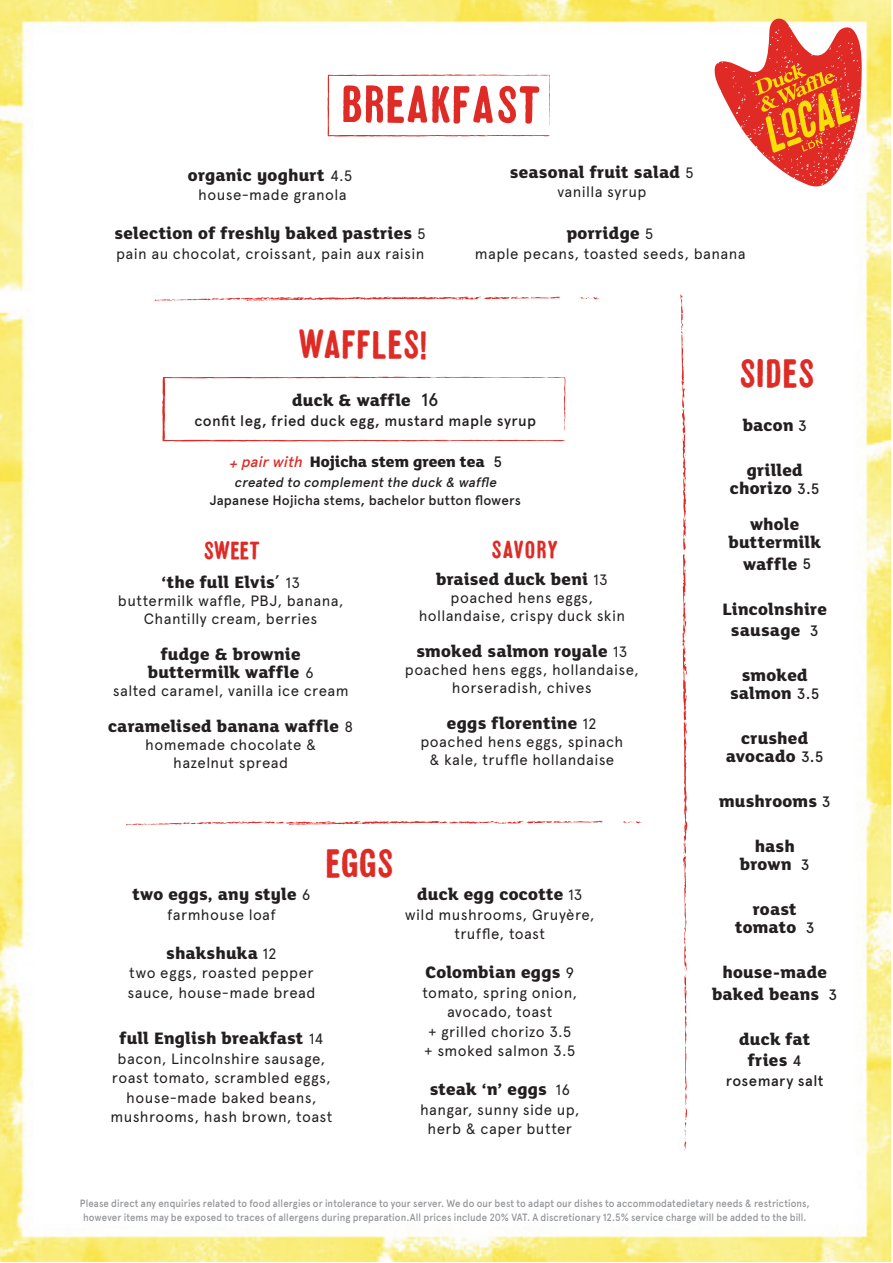
<style>
.page{position:relative;width:893px;height:1263px;background:#fff}
.page>*{position:absolute;margin:0;border:0;box-sizing:border-box;transform-origin:0 0}
.t1{font:63px "Gruen Lemonograf";color:#de2b26}
.t2{font:48px "Gruen Lemonograf";color:#de2b26}
.t3{font:30px "Gruen Lemonograf";color:#de2b26}
.t4{font:800 18px/18px "FS Lola";letter-spacing:.01em;color:#231f20;text-align:center}
.t5{font:800 16.5px "FS Lola";letter-spacing:-.005em;color:#231f20}
.t6{font:15px/19.5px "Apercu";letter-spacing:.025em;color:#231f20;text-align:center}
.t7{font:500 15px "Apercu";letter-spacing:.025em;color:#231f20}
.t8{font:500 13.5px "Apercu";letter-spacing:.01em;color:#231f20}
.t9{font:italic 500 13.5px "Apercu";color:#231f20}
.t10{font:500 10.5px/13.5px "Apercu";letter-spacing:.01em;color:#939598;text-align:center;scale:.92 1}
.s1{font-family:"Apercu";font-weight:400;font-size:15px}
.s2{font-family:"Apercu";font-weight:500}
.s3{font-family:"Apercu";font-weight:500;font-style:italic;font-size:15px;color:#de2b26}
.s4{font-family:"Apercu";font-weight:500;font-size:15px}
.s5{font-family:"Apercu";font-weight:400}
</style>
<div class="page">
<img style="left:0;top:0;width:890px;height:1261px">
<svg style="left:714px;top:16px;width:148px;height:170px"></svg>
<svg style="left:327px;top:74px;width:224px;height:63px"></svg>
<svg style="left:162px;top:377px;width:405px;height:64px"></svg>
<svg style="left:680px;top:294px;width:8px;height:857px"></svg>
<svg style="left:580px;top:297px;width:20px;height:3px"></svg>
<svg style="left:154px;top:296px;width:407px;height:5px"></svg>
<svg style="left:623px;top:821px;width:19px;height:3px"></svg>
<svg style="left:125px;top:820px;width:478px;height:6px"></svg>
<h1 class="t1" style="left:338px;top:81px;width:202px">BREAKFAST</h1>
<p class="t4" style="left:188px;top:165px;width:166px">organic yoghurt <span class="s1">4.5</span></p>
<p class="t6" style="left:198px;top:185px;width:150px">house-made granola</p>
<p class="t4" style="left:115px;top:223px;width:313px">selection of freshly baked pastries <span class="s1">5</span></p>
<p class="t6" style="left:116px;top:244px;width:310px">pain au chocolat, croissant, pain aux raisin</p>
<h2 class="t2" style="left:297px;top:327px;width:130px">WAFFLES!</h2>
<p class="t4" style="left:510px;top:162px;width:185px">seasonal fruit salad <span class="s1">5</span></p>
<p class="t6" style="left:557px;top:182px;width:90px">vanilla syrup</p>
<p class="t4" style="left:567px;top:223px;width:88px">porridge <span class="s1">5</span></p>
<p class="t6" style="left:475px;top:244px;width:272px">maple pecans, toasted seeds, banana</p>
<h2 class="t2" style="left:737px;top:355px;width:78px">SIDES</h2>
<p class="t4" style="left:292px;top:390px;width:148px">duck &amp; waffle <span class="s2">16</span></p>
<p class="t7" style="left:194px;top:411px;width:343px">confit leg, fried duck egg, mustard maple syrup</p>
<p class="t5" style="left:228px;top:451px;width:275px"><sub>+</sub> <span class="s3">pairwith</span> Hojicha stem green tea <span class="s4">5</span></p>
<p class="t9" style="left:234px;top:474px;width:267px">created to complementthe duck &amp; waffle</p>
<p class="t8" style="left:210px;top:492px;width:313px">Japanese Hojicha stems, bachelor button flowers</p>
<h3 class="t3" style="left:202px;top:540px;width:59px">SWEET</h3>
<h3 class="t3" style="left:490px;top:539px;width:69px">SAVORY</h3>
<p class="t4" style="left:161px;top:572px;width:140px">‘the full Elvis<span class="s5">’</span> <span class="s1">13</span></p>
<p class="t6" style="left:118px;top:591px;width:227px;line-height:18px">buttermilk waffle, PBJ, banana,<br>Chantilly cream, berries</p>
<p class="t4" style="left:148px;top:644px;width:167px">fudge &amp; brownie buttermilk waffle <span class="s1">6</span></p>
<p class="t6" style="left:113px;top:680px;width:237px">salted caramel, vanilla ice cream</p>
<p class="t4" style="left:108px;top:716px;width:247px">caramelised banana waffle <span class="s1">8</span></p>
<p class="t6" style="left:145px;top:735px;width:172px;line-height:18px">homemade chocolate &amp; hazelnut spread</p>
<p class="t4" style="left:436px;top:569px;width:173px">braised duck beni <span class="s1">13</span></p>
<p class="t6" style="left:419px;top:588px;width:208px;line-height:18px">poached hens eggs, hollandaise, crispy duck skin</p>
<p class="t4" style="left:416px;top:641px;width:212px">smoked salmon royale <span class="s1">13</span></p>
<p class="t6" style="left:405px;top:660px;width:236px;line-height:18px">poached hens eggs, hollandaise, horseradish, chives</p>
<p class="t4" style="left:447px;top:713px;width:151px">eggs florentine <span class="s1">12</span></p>
<p class="t6" style="left:420px;top:732px;width:204px;line-height:18px">poached hens eggs, spinach &amp; kale, truffle hollandaise</p>
<h2 class="t2" style="left:324px;top:845px;width:70px">EGGS</h2>
<p class="t4" style="left:132px;top:885px;width:180px">two eggs, any style <span class="s1">6</span></p>
<p class="t6" style="left:167px;top:905px;width:110px">farmhouse loaf</p>
<p class="t4" style="left:166px;top:943px;width:112px">shakshuka <span class="s1">12</span></p>
<p class="t6" style="left:127px;top:963px;width:190px;text-align:left">two eggs, roasted pepper sauce, house-made bread</p>
<p class="t4" style="left:120px;top:1029px;width:205px">full English breakfast <span class="s1">14</span></p>
<p class="t6" style="left:110px;top:1049px;width:224px">bacon, Lincolnshire sausage, roast tomato, scrambled eggs, house-made baked beans, mushrooms, hash brown, toast</p>
<p class="t4" style="left:417px;top:885px;width:167px">duck egg cocotte <span class="s1">13</span></p>
<p class="t6" style="left:405px;top:905px;width:191px">wild mushrooms, Gruyère, truffle, toast</p>
<p class="t4" style="left:425px;top:963px;width:150px">Colombian eggs <span class="s1">9</span></p>
<p class="t6" style="left:422px;top:983px;width:156px">tomato, spring onion, avocado, toast<br>+ grilled chorizo 3.5 + smoked salmon 3.5</p>
<p class="t4" style="left:430px;top:1080px;width:142px">steak ‘n’ eggs <span class="s1">16</span></p>
<p class="t6" style="left:420px;top:1100px;width:161px">hangar, sunny side up, herb &amp; caper butter</p>
<p class="t4" style="left:743px;top:416px;width:66px">bacon <span class="s4">3</span></p>
<p class="t4" style="left:730px;top:461px;width:91px">grilled chorizo <span class="s4">3.5</span></p>
<p class="t4" style="left:729px;top:515px;width:94px">whole buttermilk</p>
<p class="t4" style="left:743px;top:554px;width:70px">waffle <span class="s4">5</span></p>
<p class="t4" style="left:722px;top:597px;width:106px;line-height:21px">Lincolnshire sausage <span class="s4">3</span></p>
<p class="t4" style="left:730px;top:665px;width:91px">smoked salmon <span class="s4">3.5</span></p>
<p class="t4" style="left:726px;top:728px;width:99px">crushed avocado <span class="s4">3.5</span></p>
<p class="t4" style="left:719px;top:791px;width:113px">mushrooms <span class="s4">3</span></p>
<p class="t4" style="left:740px;top:836px;width:71px">hash brown <span class="s4">3</span></p>
<p class="t4" style="left:735px;top:899px;width:81px">roast tomato <span class="s4">3</span></p>
<p class="t4" style="left:712px;top:959px;width:127px;line-height:22.5px">house-made baked beans <span class="s4">3</span></p>
<p class="t4" style="left:739px;top:1028px;width:73px;line-height:21px">duck fat fries <span class="s4">4</span></p>
<p class="t7" style="left:726px;top:1071px;width:99px">rosemary salt</p>
<p class="t10" style="left:80px;top:1197px;width:795px">Please direct any enquiries related to food allergies or intolerance to your server. We do our best to adapt our dishes to accommodatedietary needs &amp; restrictions, however items may be exposed to traces of allergens during preparation.All prices include 20% VAT. A discretionary 12.5% service charge will be added to the bill.</p>
</div>
